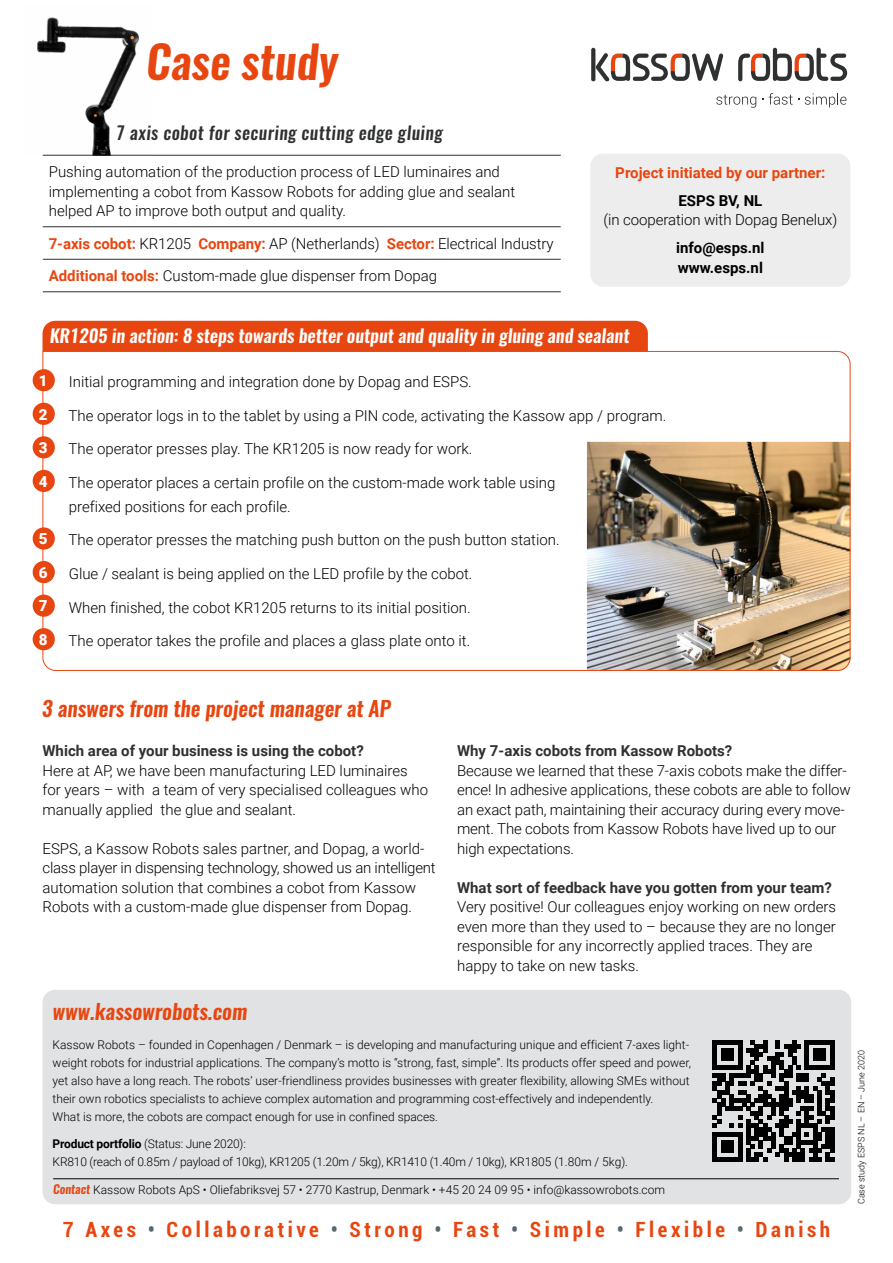
<style>
.page{position:relative;width:893px;height:1263px;background:#fff}
.page>*{position:absolute;margin:0;border:0;box-sizing:border-box;transform-origin:0 0}
.t1{font:italic 600 45px "Oswald";color:#e84610}
.t2{font:700 condensed 21px "Roboto";letter-spacing:.17em;color:#e84610}
.t3{font:italic 600 21px "Oswald";color:#e84610}
.t4{font:italic 600 18px "Oswald";color:#fff}
.t5{font:italic 500 18px "Oswald";letter-spacing:.025em;color:#2f3030}
.t6{font:900 15.15px "Roboto";color:#fff}
.t7{font:300 15px/19.5px "Roboto";color:#000}
.t8{font:700 15px "Roboto";color:#2f3030}
.t9{font:700 15px/19.5px "Roboto";color:#000}
.t10{font:700 15px "Roboto";color:#e84610}
.t11{font:300 12px/18px "Roboto";color:#000}
.t12{font:300 9px "Roboto";color:#000}
.s1{font-weight:700;color:#e84610}
.s2{font-weight:700}
.s3{font-family:"Oswald";font-weight:600;font-style:italic;color:#e84610}
.s4{color:#58666d}
</style>
<div class="page">
<svg style="left:591px;top:48px;width:4px;height:33px"></svg>
<svg style="left:596px;top:53px;width:127px;height:28px"></svg>
<svg style="left:738px;top:48px;width:109px;height:33px"></svg>
<svg style="left:716px;top:95px;width:40px;height:13px"></svg>
<svg style="left:769px;top:93px;width:30px;height:12px"></svg>
<svg style="left:805px;top:93px;width:41px;height:15px"></svg>
<img style="left:37px;top:17px;width:114px;height:139px">
<div style="left:43px;top:990px;width:808px;height:214px;background:#e0e2e3;border-radius:13px"></div>
<hr style="left:53px;top:1178px;width:786px;height:1px;background:#000">
<svg style="left:713px;top:1040px;width:121px;height:121px"></svg>
<svg style="left:42px;top:351px;width:809px;height:320px"></svg>
<div style="left:33px;top:369px;width:22px;height:22px;background:#e84610;border-radius:50%"></div>
<div style="left:33px;top:403px;width:22px;height:22px;background:#e84610;border-radius:50%"></div>
<div style="left:33px;top:436px;width:22px;height:22px;background:#e84610;border-radius:50%"></div>
<div style="left:33px;top:470px;width:22px;height:22px;background:#e84610;border-radius:50%"></div>
<div style="left:33px;top:527px;width:22px;height:23px;background:#e84610;border-radius:50%"></div>
<div style="left:33px;top:561px;width:22px;height:22px;background:#e84610;border-radius:50%"></div>
<div style="left:33px;top:594px;width:22px;height:23px;background:#e84610;border-radius:50%"></div>
<div style="left:33px;top:628px;width:22px;height:22px;background:#e84610;border-radius:50%"></div>
<div style="left:43px;top:321px;width:605px;height:30px;background:#e84610"></div>
<hr style="left:43px;top:155px;width:518px;height:1px;background:#2f3030">
<hr style="left:43px;top:226px;width:518px;height:1px;background:#2f3030">
<hr style="left:43px;top:259px;width:518px;height:1px;background:#2f3030">
<hr style="left:43px;top:291px;width:518px;height:1px;background:#2f3030">
<div style="left:590px;top:154px;width:260px;height:133px;background:#ededed;border-radius:13px"></div>
<h1 class="t1" style="left:146px;top:30px;width:193px">Case study</h1>
<p class="t5" style="left:116px;top:120px;width:329px">7 axis cobot for securing cutting edge gluing</p>
<p class="t7" style="left:49px;top:161px;width:468px">Pushing automation of the production process of LED luminaires and implementing a cobot from Kassow Robots for adding glue and sealant helped AP to improve both output and quality.</p>
<p class="t7" style="left:49px;top:226px;width:506px;line-height:32.5px"><span class="s1">7-axis cobot:</span> KR1205 <span class="s1">Company:</span> AP (Netherlands) <span class="s1">Sector:</span> Electrical Industry<br><span class="s1">Additional tools:</span> Custom-made glue dispenser from Dopag</p>
<p class="t10" style="left:615px;top:162px;width:212px">Project initiated by our partner:</p>
<p class="t9" style="left:678px;top:190px;width:86px">ESPS BV, NL</p>
<p class="t7" style="left:603px;top:210px;width:235px">(in cooperation with Dopag Benelux)</p>
<p class="t9" style="left:676px;top:238px;width:90px">info@esps.nl www.esps.nl</p>
<p class="t4" style="left:50px;top:323px;width:581px">KR1205 in action: 8 steps towards better output and quality in gluing and sealant</p>
<p class="t6" style="left:39px;top:370px;width:10px">1</p>
<p class="t6" style="left:39px;top:403px;width:10px">2</p>
<p class="t6" style="left:39px;top:437px;width:10px">3</p>
<p class="t6" style="left:39px;top:471px;width:10px">4</p>
<p class="t6" style="left:39px;top:528px;width:10px">5</p>
<p class="t6" style="left:39px;top:562px;width:10px">6</p>
<p class="t6" style="left:39px;top:595px;width:10px">7</p>
<p class="t6" style="left:39px;top:629px;width:10px">8</p>
<p class="t7" style="left:69px;top:371px;width:405px">Initial programming and integration done by Dopag and ESPS.</p>
<p class="t7" style="left:68px;top:405px;width:599px">The operator logs in to the tablet by using a PIN code, activating the Kassow app / program.</p>
<p class="t7" style="left:68px;top:439px;width:405px">The operator presses play. The KR1205 is now ready for work.</p>
<p class="t7" style="left:68px;top:470px;width:488px;line-height:24px">The operator places a certain profile on the custom-made work table using prefixed positions for each profile.</p>
<p class="t7" style="left:68px;top:530px;width:493px">The operator presses the matching push button on the push button station.</p>
<p class="t7" style="left:69px;top:563px;width:405px">Glue / sealant is being applied on the LED profile by the cobot.</p>
<p class="t7" style="left:69px;top:597px;width:403px">When finished, the cobot KR1205 returns to its initial position.</p>
<p class="t7" style="left:68px;top:630px;width:403px">The operator takes the profile and places a glass plate onto it.</p>
<h2 class="t3" style="left:42px;top:694px;width:351px">3 answers from the project manager at AP</h2>
<p class="t8" style="left:43px;top:740px;width:323px">Which area of your business is using the cobot?</p>
<p class="t7" style="left:43px;top:760px;width:387px">Here at AP, we have been manufacturing LED luminaires for years – with a team of very specialised colleagues who manually applied the glue and sealant.</p>
<p class="t7" style="left:43px;top:838px;width:395px">ESPS, a Kassow Robots sales partner, and Dopag, a world&shy;class player in dispensing technology, showed us an intelligent automation solution that combines a cobot from Kassow Robots with a custom-made glue dispenser from Dopag.</p>
<p class="t8" style="left:457px;top:740px;width:277px">Why 7-axis cobots from Kassow Robots?</p>
<p class="t7" style="left:457px;top:760px;width:395px">Because we learned that these 7-axis cobots make the differ&shy;ence! In adhesive applications, these cobots are able to follow an exact path, maintaining their accuracy during every move&shy;ment. The cobots from Kassow Robots have lived up to our high expectations.</p>
<p class="t8" style="left:457px;top:877px;width:376px">What sort of feedback have you gotten from your team?</p>
<p class="t7" style="left:457px;top:896px;width:381px">Very positive! Our colleagues enjoy working on new orders even more than they used to – because they are no longer responsible for any incorrectly applied traces. They are happy to take on new tasks.</p>
<h2 class="t3" style="left:53px;top:996px;width:196px">www.kassowrobots.com</h2>
<p class="t11" style="left:53px;top:1035px;width:640px">Kassow Robots – founded in Copenhagen / Denmark – is developing and manufacturing unique and efficient 7-axes light&shy;weight robots for industrial applications. The company’s motto is “strong, fast, simple”. Its products offer speed and power, yet also have a long reach. The robots’ user-friendliness provides businesses with greater flexibility, allowing SMEs without their own robotics specialists to achieve complex automation and programming cost-effectively and independently.<br>What is more, the cobots are compact enough for use in confined spaces.</p>
<p class="t11" style="left:53px;top:1134px;width:577px"><span class="s2">Product portfolio</span> (Status: June 2020):<br>KR810 (reach of 0.85m / payload of 10kg), KR1205 (1.20m / 5kg), KR1410 (1.40m / 10kg), KR1805 (1.80m / 5kg).</p>
<p class="t11" style="left:53px;top:1180px;width:613px"><span class="s3">Contact</span> Kassow Robots ApS • Oliefabriksvej 57 • 2770 Kastrup, Denmark • +45 20 24 09 95 • info@kassowrobots.com</p>
<h2 class="t2" style="left:63px;top:1215px;width:769px">7 Axes <span class="s4">•</span> Collaborative <span class="s4">•</span> Strong <span class="s4">•</span> Fast <span class="s4">•</span> Simple <span class="s4">•</span> Flexible <span class="s4">•</span> Danish</h2>
<p class="t12" style="left:855px;top:1204px;width:156px;rotate:-90deg">Case study ESPS NL – EN – June 2020</p>
</div>
